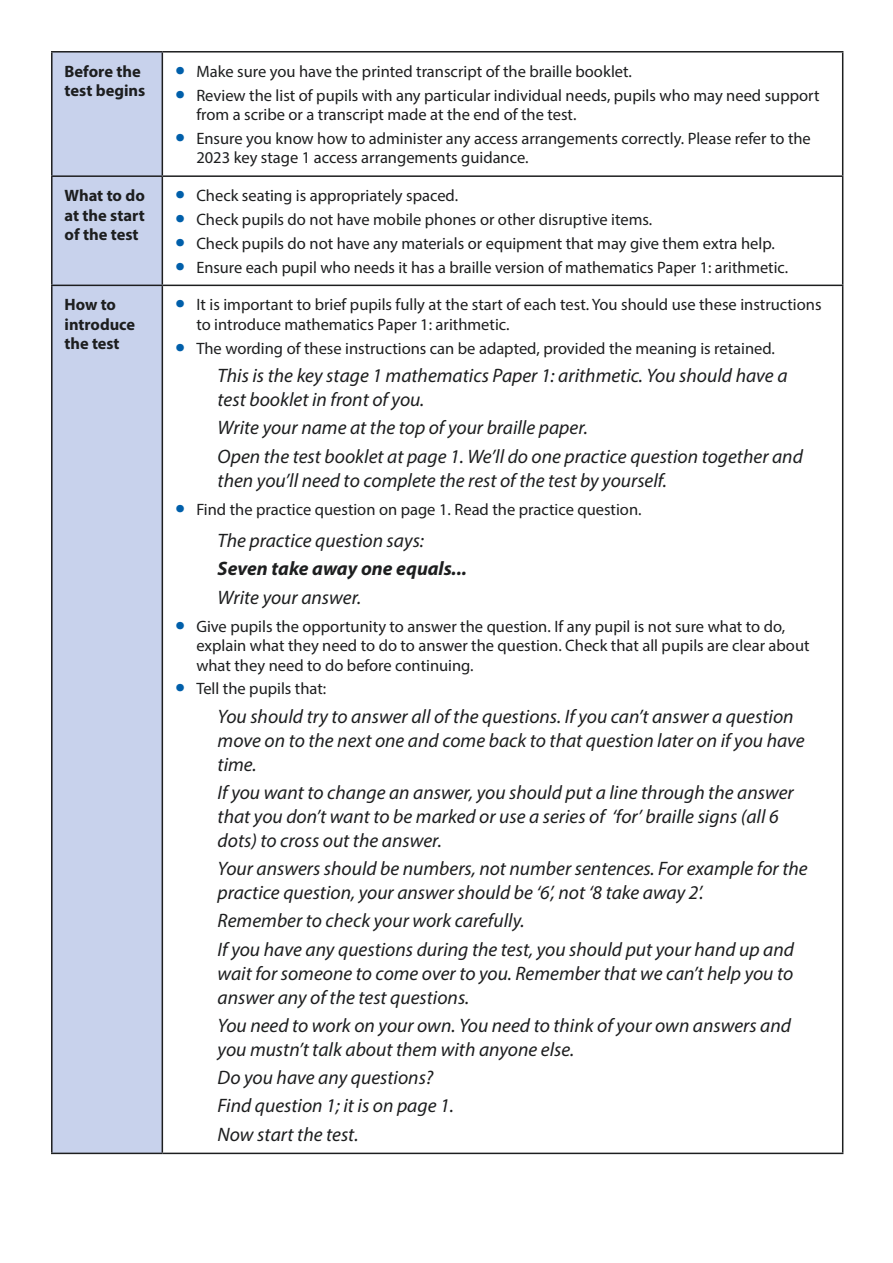
<style>
.page{position:relative;width:893px;height:1263px;background:#fff}
.page>*{position:absolute;margin:0;border:0;box-sizing:border-box;transform-origin:0 0}
.t1{font:italic 19.5px/24px "Myriad Pro";color:#1d1e1f}
.t2{font:italic 700 19.5px "Myriad Pro";color:#1d1e1f}
.t3{font:16.5px/19.5px "Myriad Pro";color:#1d1e1f}
.t4{font:700 16.5px/19.5px "Myriad Pro";color:#1d1e1f}
.s1{font-size:36px;color:#005faa}
</style>
<div class="page">
<div style="left:53px;top:53px;width:109px;height:1099px;background:#c8d2ec"></div>
<hr style="left:51px;top:51px;width:111px;height:2px;background:#1d1e1f">
<hr style="left:51px;top:53px;width:2px;height:122px;background:#1d1e1f">
<hr style="left:162px;top:51px;width:681px;height:2px;background:#1d1e1f">
<hr style="left:162px;top:53px;width:1px;height:122px;background:#1d1e1f">
<hr style="left:842px;top:53px;width:1px;height:122px;background:#1d1e1f">
<hr style="left:51px;top:175px;width:111px;height:2px;background:#1d1e1f">
<hr style="left:51px;top:177px;width:2px;height:108px;background:#1d1e1f">
<hr style="left:162px;top:175px;width:681px;height:2px;background:#1d1e1f">
<hr style="left:162px;top:177px;width:1px;height:108px;background:#1d1e1f">
<hr style="left:842px;top:177px;width:1px;height:108px;background:#1d1e1f">
<hr style="left:51px;top:285px;width:111px;height:1px;background:#1d1e1f">
<hr style="left:51px;top:286px;width:2px;height:866px;background:#1d1e1f">
<hr style="left:162px;top:285px;width:681px;height:1px;background:#1d1e1f">
<hr style="left:162px;top:286px;width:1px;height:866px;background:#1d1e1f">
<hr style="left:842px;top:286px;width:1px;height:866px;background:#1d1e1f">
<hr style="left:51px;top:1152px;width:111px;height:2px;background:#1d1e1f">
<hr style="left:162px;top:1152px;width:681px;height:2px;background:#1d1e1f">
<p class="t4" style="left:65px;top:61px;width:82px">Before the test begins</p>
<p class="t3" style="left:175px;top:61px;width:458px"><span class="s1">•</span> Make sure you have the printed transcript of the braille booklet.</p>
<p class="t3" style="left:196px;top:85px;width:625px;text-indent:-21px"><span class="s1">•</span> Review the list of pupils with any particular individual needs, pupils who may need support from a scribe or a transcript made at the end of the test.</p>
<p class="t3" style="left:196px;top:128px;width:616px;text-indent:-21px"><span class="s1">•</span> Ensure you know how to administer any access arrangements correctly. Please refer to the<br>2023 key stage 1 access arrangements guidance.</p>
<p class="t4" style="left:65px;top:185px;width:82px;text-align:justify">What to do at the start of the test</p>
<p class="t3" style="left:175px;top:186px;width:285px"><span class="s1">•</span> Check seating is appropriately spaced.</p>
<p class="t3" style="left:175px;top:210px;width:479px"><span class="s1">•</span> Check pupils do not have mobile phones or other disruptive items.</p>
<p class="t3" style="left:175px;top:233px;width:601px"><span class="s1">•</span> Check pupils do not have any materials or equipment that may give them extra help.</p>
<p class="t3" style="left:175px;top:257px;width:614px"><span class="s1">•</span> Ensure each pupil who needs it has a braille version of mathematics Paper 1: arithmetic.</p>
<p class="t4" style="left:65px;top:295px;width:72px">How to introduce the test</p>
<p class="t3" style="left:196px;top:295px;width:627px;text-indent:-21px"><span class="s1">•</span> It is important to brief pupils fully at the start of each test. You should use these instructions to introduce mathematics Paper 1: arithmetic.</p>
<p class="t3" style="left:175px;top:338px;width:601px"><span class="s1">•</span> The wording of these instructions can be adapted, provided the meaning is retained.</p>
<p class="t1" style="left:218px;top:363px;width:571px">This is the key stage 1 mathematics Paper 1: arithmetic. You should have a test booklet in front of you.</p>
<p class="t1" style="left:218px;top:413px;width:587px;line-height:28.2px">Write your name at the top of your braille paper.<br>Open the test booklet at page 1. We’ll do one practice question together and</p>
<p class="t1" style="left:218px;top:468px;width:451px">then you’ll need to complete the rest of the test by yourself.</p>
<p class="t3" style="left:175px;top:499px;width:468px"><span class="s1">•</span> Find the practice question on page 1. Read the practice question.</p>
<p class="t1" style="left:218px;top:528px;width:208px">The practice question says:</p>
<p class="t2" style="left:218px;top:556px;width:251px">Seven take away one equals...</p>
<p class="t1" style="left:218px;top:585px;width:145px">Write your answer.</p>
<p class="t3" style="left:196px;top:616px;width:615px;text-indent:-21px"><span class="s1">•</span> Give pupils the opportunity to answer the question. If any pupil is not sure what to do, explain what they need to do to answer the question. Check that all pupils are clear about what they need to do before continuing.</p>
<p class="t3" style="left:175px;top:679px;width:153px"><span class="s1">•</span> Tell the pupils that:</p>
<p class="t1" style="left:218px;top:704px;width:589px">You should try to answer all of the questions. If you can’t answer a question move on to the next one and come back to that question later on if you have time.</p>
<p class="t1" style="left:218px;top:780px;width:578px">If you want to change an answer, you should put a line through the answer that you don’t want to be marked or use a series of ‘for’ braille signs (all 6 dots) to cross out the answer.</p>
<p class="t1" style="left:218px;top:856px;width:592px">Your answers should be numbers, not number sentences. For example for the practice question, your answer should be ‘6’, not ‘8 take away 2’.</p>
<p class="t1" style="left:218px;top:906px;width:578px;line-height:28.2px">Remember to check your work carefully.<br>If you have any questions during the test, you should put your hand up and</p>
<p class="t1" style="left:218px;top:961px;width:577px">wait for someone to come over to you. Remember that we can’t help you to answer any of the test questions.</p>
<p class="t1" style="left:218px;top:1013px;width:575px">You need to work on your own. You need to think of your own answers and you mustn’t talk about them with anyone else.</p>
<p class="t1" style="left:218px;top:1063px;width:238px;line-height:28.2px">Do you have any questions?<br>Find question 1; it is on page 1.<br>Now start the test.</p>
</div>
